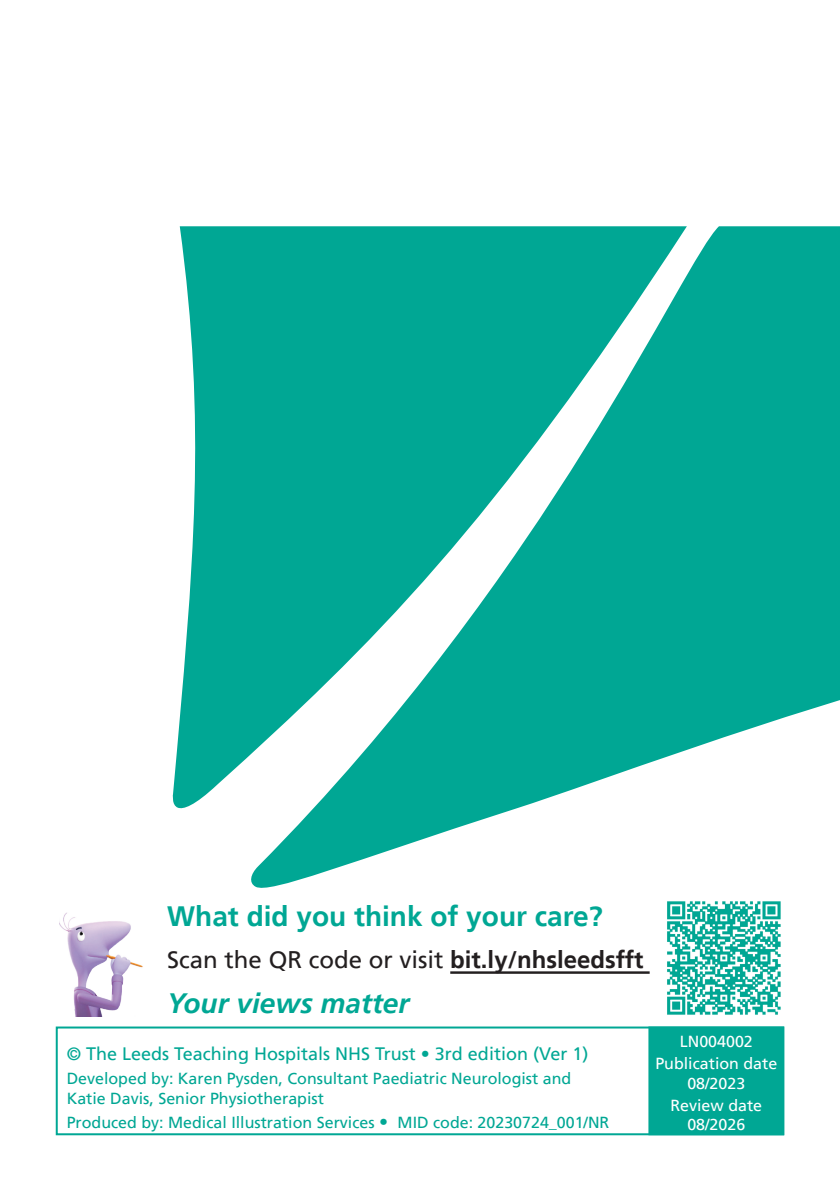
<style>
.page{position:relative;width:840px;height:1191px;background:#fff}
.page>*{position:absolute;margin:0;border:0;box-sizing:border-box;transform-origin:0 0}
.t1{font:700 28px "Frutiger LT";color:#00a794}
.t2{font:italic 700 28px "Frutiger LT";color:#00a794}
.t3{font:24px "Frutiger LT";color:#231f20}
.Back_cover_Box_Text{font:18px "Frutiger LT";color:#00a794}
.Back_cover_Box_Text-2{font:16px/19.2px "Frutiger LT";color:#00a794}
.Back_cover_Box_Text-3{font:16px "Frutiger LT";color:#fff}
.s1{font-weight:700}
.s2{font-size:18px}
</style>
<div class="page">
<svg style="left:251px;top:226px;width:588px;height:662px;fill:#00a794"></svg>
<svg style="left:172px;top:226px;width:514px;height:584px;fill:#00a794"></svg>
<div style="left:56px;top:1026px;width:727px;height:109px;border:2px solid #00a794"></div>
<div style="left:648px;top:1026px;width:135px;height:109px;background:#00a794;border:2px solid #00a794"></div>
<img style="left:59px;top:912px;width:84px;height:104px">
<hr style="left:450px;top:971px;width:199px;height:2px;background:#231f20">
<img style="left:667px;top:901px;width:114px;height:114px">
<h1 class="t1" style="left:167px;top:900px;width:437px">What did you think of your care?</h1>
<h2 class="t3" style="left:167px;top:945px;width:477px">Scan the QR code or visit <span class="s1">bit.ly/nhsleedsfft</span></h2>
<h1 class="t2" style="left:167px;top:986px;width:243px">Your views matter</h1>
<p class="Back_cover_Box_Text" style="left:67px;top:1042px;width:523px">© The Leeds Teaching Hospitals NHS Trust • 3rd edition (Ver 1)</p>
<p class="Back_cover_Box_Text-2" style="left:67px;top:1069px;width:506px">Developed by: Karen Pysden, Consultant Paediatric Neurologist and<br>Katie Davis, Senior Physiotherapist</p>
<p class="Back_cover_Box_Text-2" style="left:67px;top:1113px;width:544px">Produced by: Medical Illustration Services <span class="s2">•</span> MID code: 20230724_001/NR</p>
<p class="Back_cover_Box_Text-3" style="left:679px;top:1032px;width:74px">LN004002</p>
<p class="Back_cover_Box_Text-3" style="left:655px;top:1054px;width:123px">Publication date</p>
<p class="Back_cover_Box_Text-3" style="left:687px;top:1073px;width:59px">08/2023</p>
<p class="Back_cover_Box_Text-3" style="left:670px;top:1095px;width:93px">Review date</p>
<p class="Back_cover_Box_Text-3" style="left:687px;top:1114px;width:59px">08/2026</p>
</div>
